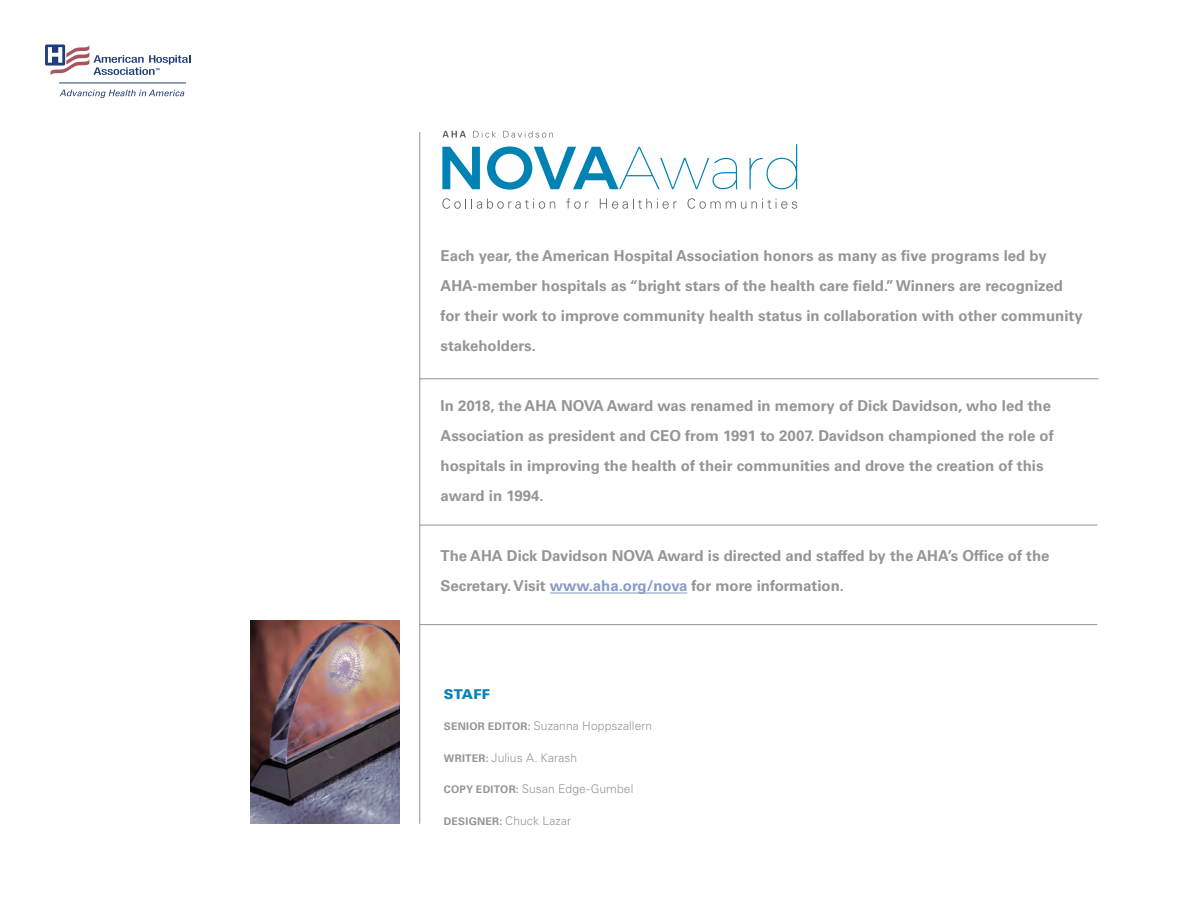
<style>
.page{position:relative;width:1188px;height:918px;background:#fff}
.page>*{position:absolute;margin:0;border:0;box-sizing:border-box;transform-origin:0 0}
.t1{font:700 15px/30px "Univers LT Std";color:#939598}
.t2{font:900 13.5px "Univers LT Std";letter-spacing:.015em;color:#0782b5}
.t3{font:300 12px "Univers LT Std";letter-spacing:.01em;color:#939598}
.s1{color:#879bc6}
.s2{font-weight:700;font-size:10.5px}
</style>
<div class="page">
<svg style="left:442px;top:198px;width:113px;height:11px"></svg>
<svg style="left:566px;top:198px;width:23px;height:11px"></svg>
<svg style="left:600px;top:199px;width:77px;height:10px"></svg>
<svg style="left:688px;top:198px;width:109px;height:11px"></svg>
<svg style="left:442px;top:147px;width:38px;height:42px"></svg>
<svg style="left:487px;top:146px;width:250px;height:44px"></svg>
<svg style="left:750px;top:144px;width:47px;height:45px"></svg>
<svg style="left:442px;top:131px;width:24px;height:6px"></svg>
<svg style="left:473px;top:131px;width:23px;height:7px"></svg>
<svg style="left:503px;top:131px;width:50px;height:7px"></svg>
<hr style="left:59px;top:83px;width:127px;height:1px;background:#203d7b">
<svg style="left:60px;top:90px;width:124px;height:8px"></svg>
<svg style="left:45px;top:44px;width:145px;height:31px"></svg>
<hr style="left:550px;top:593px;width:137px;height:1px;background:#879bc6">
<img style="left:251px;top:621px;width:149px;height:203px">
<hr style="left:420px;top:378px;width:679px;height:1px;background:#919396">
<hr style="left:420px;top:525px;width:677px;height:1px;background:#919396">
<hr style="left:419px;top:132px;width:1px;height:692px;background:#919396">
<hr style="left:420px;top:624px;width:677px;height:1px;background:#919396">
<p class="t1" style="left:441px;top:241px;width:644px">Each year, the American Hospital Association honors as many as five programs led by AHA-member hospitals as “bright stars of the health care field.” Winners are recognized for their work to improve community health status in collaboration with other community stakeholders.</p>
<p class="t1" style="left:441px;top:391px;width:615px">In 2018, the AHA NOVA Award was renamed in memory of Dick Davidson, who led the Association as president and CEO from 1991 to 2007. Davidson championed the role of hospitals in improving the health of their communities and drove the creation of this award in 1994.</p>
<p class="t1" style="left:441px;top:541px;width:610px">The AHA Dick Davidson NOVA Award is directed and staffed by the AHA’s Office of the<br>Secretary. Visit <span class="s1">www.aha.org/nova</span> for more information.</p>
<p class="t2" style="left:444px;top:685px;width:48px">STAFF</p>
<p class="t3" style="left:444px;top:719px;width:210px"><span class="s2">SENIOR EDITOR:</span> Suzanna Hoppszallern</p>
<p class="t3" style="left:444px;top:750px;width:135px"><span class="s2">WRITER:</span> Julius A. Karash</p>
<p class="t3" style="left:444px;top:782px;width:191px"><span class="s2">COPY EDITOR:</span> Susan Edge-Gumbel</p>
<p class="t3" style="left:444px;top:813px;width:129px"><span class="s2">DESIGNER:</span> Chuck Lazar</p>
</div>
